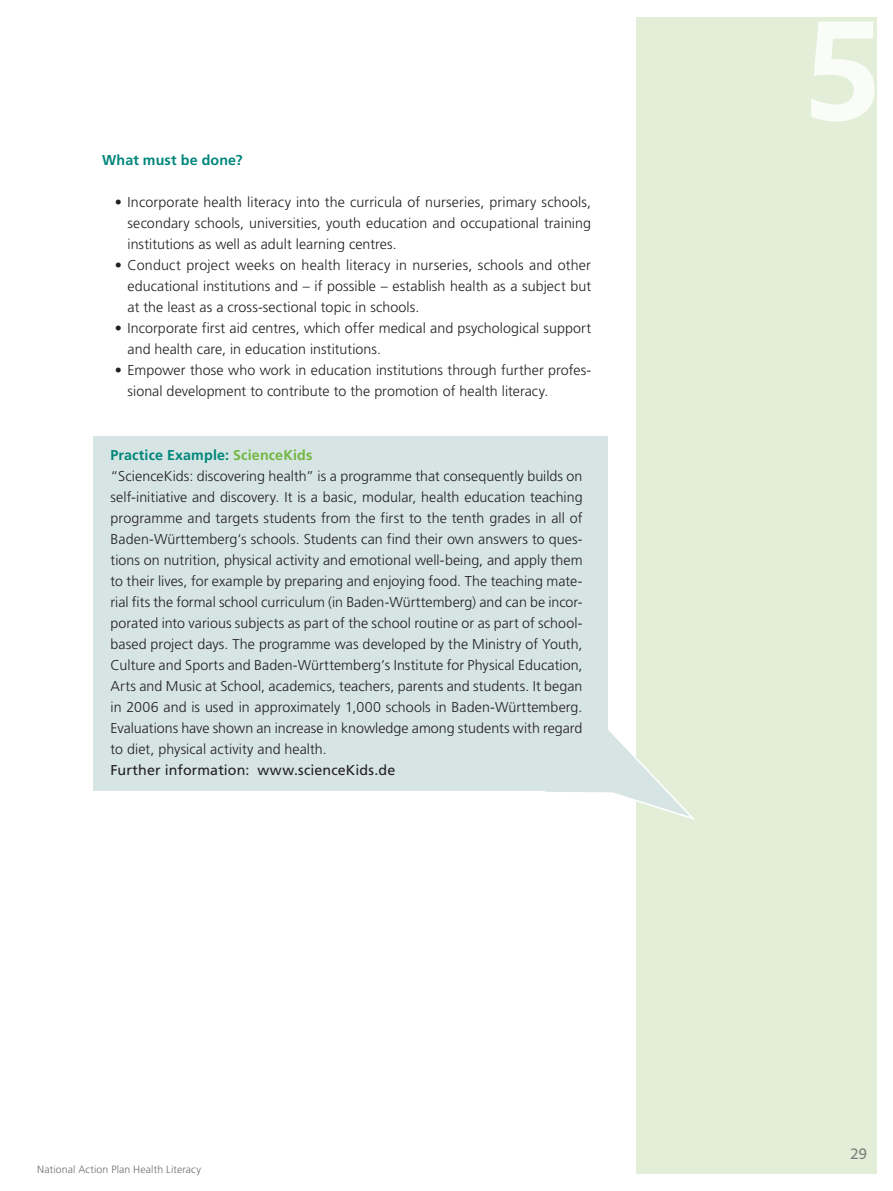
<style>
.page{position:relative;width:893px;height:1191px;background:#fff}
.page>*{position:absolute;margin:0;border:0;box-sizing:border-box;transform-origin:0 0}
.t1{font:169.2px "Greta Sans Std Bld";color:#fafcf8}
.t2{font:18px "Greta Sans Std";color:#7a7c7c}
.t3{font:300 14.25px/21px "Frutiger LT";letter-spacing:.005em;color:#231f20}
.t4{font:14.25px "Frutiger LT";letter-spacing:.01em;color:#231f20}
.t5{font:700 14.25px "Frutiger LT";letter-spacing:.01em;color:#00867b}
.t6{font:300 10.5px "Frutiger LT";letter-spacing:.01em;color:#6c6d70}
.s1{font-weight:700;color:#00867b}
.s2{font-weight:700;color:#73b743}
</style>
<div class="page">
<div style="left:636px;top:18px;width:241px;height:1155px;background:#e2eed7"></div>
<svg style="left:545px;top:730px;width:150px;height:90px"></svg>
<div style="left:94px;top:436px;width:514px;height:40px;background:#d6e5e3"></div>
<div style="left:94px;top:457px;width:514px;height:313px;background:#d6e5e3"></div>
<div style="left:94px;top:751px;width:514px;height:40px;background:#d6e5e3"></div>
<p class="t5" style="left:102px;top:152px;width:142px">What must be done?</p>
<p class="t3" style="left:128px;top:192px;width:465px;text-align:justify;text-indent:-13px">• Incorporate health literacy into the curricula of nurseries, primary schools, secondary schools, universities, youth education and occupational training institutions as well as adult learning centres.</p>
<p class="t3" style="left:128px;top:255px;width:465px;text-align:justify;text-indent:-13px">• Conduct project weeks on health literacy in nurseries, schools and other educational institutions and – if possible – establish health as a subject but at the least as a cross-sectional topic in schools.</p>
<p class="t3" style="left:128px;top:318px;width:465px;text-indent:-13px">• Incorporate first aid centres, which offer medical and psychological support and health care, in education institutions.</p>
<p class="t3" style="left:128px;top:360px;width:465px;text-indent:-13px">• Empower those who work in education institutions through further profes&shy;sional development to contribute to the promotion of health literacy.</p>
<p class="t3" style="left:111px;top:444px;width:474px"><span class="s1">Practice Example:</span> <span class="s2">ScienceKids<br></span>“ScienceKids: discovering health” is a programme that consequently builds on self-initiative and discovery. It is a basic, modular, health education teaching programme and targets students from the first to the tenth grades in all of Baden-Württemberg‘s schools. Students can find their own answers to ques&shy;tions on nutrition, physical activity and emotional well-being, and apply them to their lives, for example by preparing and enjoying food. The teaching mate&shy;rial fits the formal school curriculum (in Baden-Württemberg) and can be incor&shy;porated into various subjects as part of the school routine or as part of school&shy;based project days. The programme was developed by the Ministry of Youth, Culture and Sports and Baden-Württemberg’s Institute for Physical Education, Arts and Music at School, academics, teachers, parents and students. It began in 2006 and is used in approximately 1,000 schools in Baden-Württemberg.<br>Evaluations have shown an increase in knowledge among students with regard to diet, physical activity and health.</p>
<p class="t4" style="left:111px;top:761px;width:286px">Further information: www.scienceKids.de</p>
<p class="t6" style="left:37px;top:1163px;width:165px">National Action Plan Health Literacy</p>
<h1 class="t1" style="left:803px;top:-30px;width:80px">5</h1>
<p class="t2" style="left:850px;top:1142px;width:19px">29</p>
</div>
